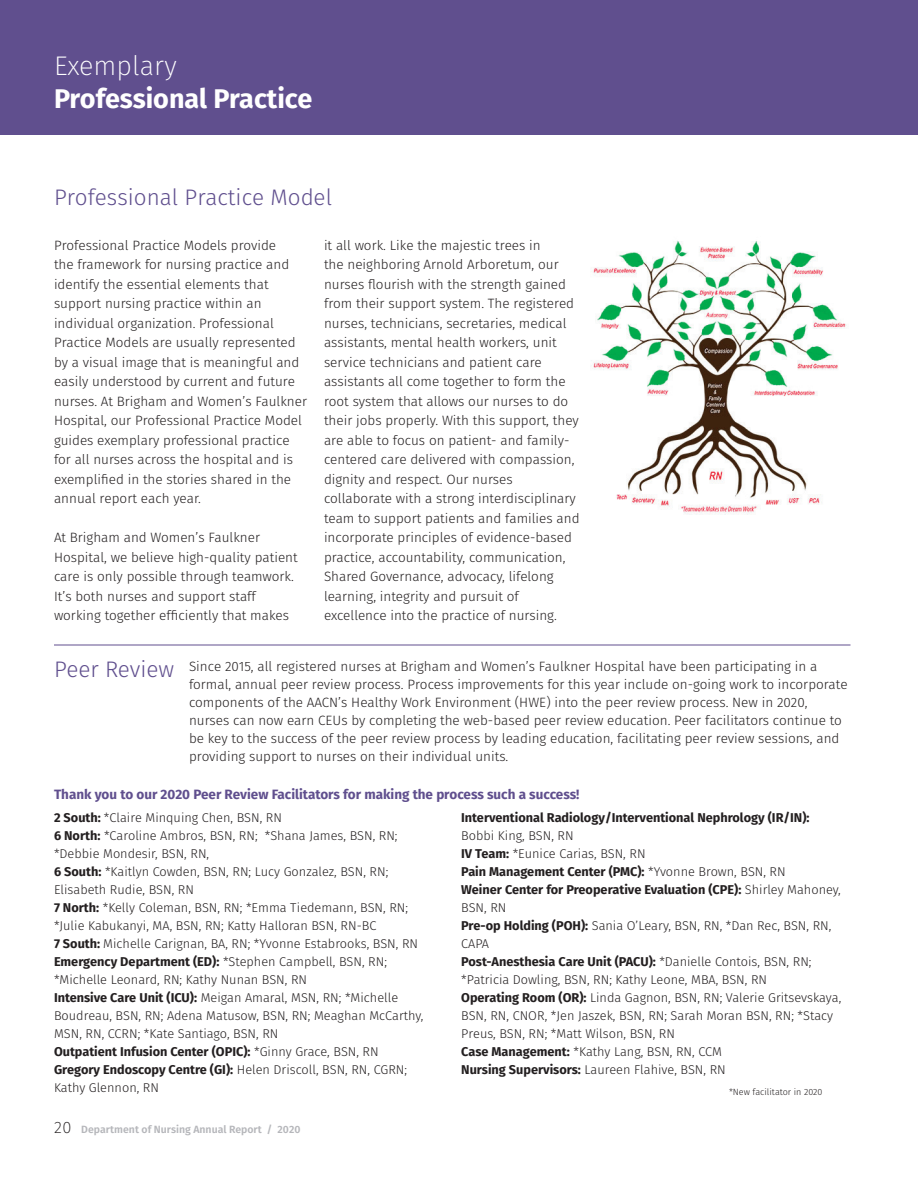
<style>
.page{position:relative;width:918px;height:1188px;background:#fff}
.page>*{position:absolute;margin:0;border:0;box-sizing:border-box;transform-origin:0 0}
.t1{font:700 27px "Fira Sans";color:#fff}
.t2{font:200 27px "Fira Sans";color:#fff}
.t3{font:300 22.5px "Fira Sans";color:#604f8e}
.t4{font:300 13.5px/19.5px "Fira Sans";color:#231f20}
.t5{font:700 13.5px "Fira Sans";color:#604f8e}
.t6{font:300 12.75px/18px "Fira Sans";color:#231f20}
.t7{font:700 12.75px "Fira Sans";color:#231f20}
.t8{font:600 10.5px "Fira Sans";color:#b6b7bb}
.t9{font:300 9px "Fira Sans";color:#231f20}
.s1{font-weight:700}
.s2{font-weight:200;font-size:16.5px;color:#231f20}
</style>
<div class="page">
<img style="left:591px;top:241px;width:256px;height:274px">
<div style="left:0;top:0;width:918px;height:135px;background:#604f8e"></div>
<hr style="left:54px;top:645px;width:796px;height:1px;background:#604f8e">
<h1 class="t2" style="left:54px;top:47px;width:124px">Exemplary</h1>
<h1 class="t1" style="left:54px;top:76px;width:260px">Professional Practice</h1>
<h2 class="t3" style="left:54px;top:182px;width:280px">Professional Practice Model</h2>
<p class="t4" style="left:54px;top:236px;width:255px">Professional Practice Models provide<br>the framework for nursing practice and identify the essential elements that support nursing practice within an individual organization. Professional Practice Models are usually represented by a visual image that is meaningful and easily understood by current and future nurses. At Brigham and Women’s Faulkner Hospital, our Professional Practice Model guides exemplary professional practice for all nurses across the hospital and is exemplified in the stories shared in the annual report each year.</p>
<p class="t4" style="left:54px;top:529px;width:245px">At Brigham and Women’s Faulkner Hospital, we believe high-quality patient care is only possible through teamwork.<br>It’s both nurses and support staff working together efficiently that makes</p>
<p class="t4" style="left:324px;top:236px;width:257px">it all work. Like the majestic trees in<br>the neighboring Arnold Arboretum, our nurses flourish with the strength gained from their support system. The registered nurses, technicians, secretaries, medical assistants, mental health workers, unit service technicians and patient care assistants all come together to form the root system that allows our nurses to do their jobs properly. With this support, they are able to focus on patient- and family&shy;centered care delivered with compassion, dignity and respect. Our nurses collaborate with a strong interdisciplinary team to support patients and families and incorporate principles of evidence-based practice, accountability, communication, Shared Governance, advocacy, lifelong learning, integrity and pursuit of excellence into the practice of nursing.</p>
<h2 class="t3" style="left:54px;top:653px;width:122px">Peer Review</h2>
<p class="t4" style="left:189px;top:658px;width:660px;line-height:18px">Since 2015, all registered nurses at Brigham and Women’s Faulkner Hospital have been participating in a formal, annual peer review process. Process improvements for this year include on-going work to incorporate components of the AACN’s Healthy Work Environment (HWE) into the peer review process. New in 2020, nurses can now earn CEUs by completing the web-based peer review education. Peer facilitators continue to be key to the success of the peer review process by leading education, facilitating peer review sessions, and providing support to nurses on their individual units.</p>
<p class="t5" style="left:54px;top:783px;width:527px">Thank you to our 2020 Peer Review Facilitators for making the process such a success!</p>
<p class="t6" style="left:54px;top:809px;width:371px"><span class="s1">2 South:</span> *Claire Minquing Chen, BSN, RN<br><span class="s1">6 North:</span> *Caroline Ambros, BSN, RN; *Shana James, BSN, RN; *Debbie Mondesir, BSN, RN,<br><span class="s1">6 South:</span> *Kaitlyn Cowden, BSN, RN; Lucy Gonzalez, BSN, RN; Elisabeth Rudie, BSN, RN<br><span class="s1">7 North:</span> *Kelly Coleman, BSN, RN; *Emma Tiedemann, BSN, RN; *Julie Kabukanyi, MA, BSN, RN; Katty Halloran BSN, RN-BC<br><span class="s1">7 South:</span> Michelle Carignan, BA, RN; *Yvonne Estabrooks, BSN, RN <span class="s1">Emergency Department (ED):</span> *Stephen Campbell, BSN, RN; *Michelle Leonard, RN; Kathy Nunan BSN, RN<br><span class="s1">Intensive Care Unit (ICU):</span> Meigan Amaral, MSN, RN; *Michelle Boudreau, BSN, RN; Adena Matusow, BSN, RN; Meaghan McCarthy, MSN, RN, CCRN; *Kate Santiago, BSN, RN<br><span class="s1">Outpatient Infusion Center (OPIC):</span> *Ginny Grace, BSN, RN <span class="s1">Gregory Endoscopy Centre (GI):</span> Helen Driscoll, BSN, RN, CGRN; Kathy Glennon, RN</p>
<p class="t7" style="left:461px;top:806px;width:350px">Interventional Radiology/Interventional Nephrology (IR/IN):</p>
<p class="t6" style="left:461px;top:827px;width:382px">Bobbi King, BSN, RN<br><span class="s1">IV Team:</span> *Eunice Carias, BSN, RN<br><span class="s1">Pain Management Center (PMC):</span> *Yvonne Brown, BSN, RN<br><span class="s1">Weiner Center for Preoperative Evaluation (CPE):</span> Shirley Mahoney, BSN, RN<br><span class="s1">Pre-op Holding (POH):</span> Sania O’Leary, BSN, RN, *Dan Rec, BSN, RN, CAPA<br><span class="s1">Post-Anesthesia Care Unit (PACU):</span> *Danielle Contois, BSN, RN; *Patricia Dowling, BSN, RN; Kathy Leone, MBA, BSN, RN<br><span class="s1">Operating Room (OR):</span> Linda Gagnon, BSN, RN; Valerie Gritsevskaya, BSN, RN, CNOR, *Jen Jaszek, BSN, RN; Sarah Moran BSN, RN; *Stacy Preus, BSN, RN; *Matt Wilson, BSN, RN<br><span class="s1">Case Management:</span> *Kathy Lang, BSN, RN, CCM<br><span class="s1">Nursing Supervisors:</span> Laureen Flahive, BSN, RN</p>
<p class="t9" style="left:729px;top:1086px;width:95px">*New facilitator in 2020</p>
<p class="t8" style="left:54px;top:1122px;width:248px"><span class="s2">20</span> Department of Nursing Annual Report / 2020</p>
</div>
